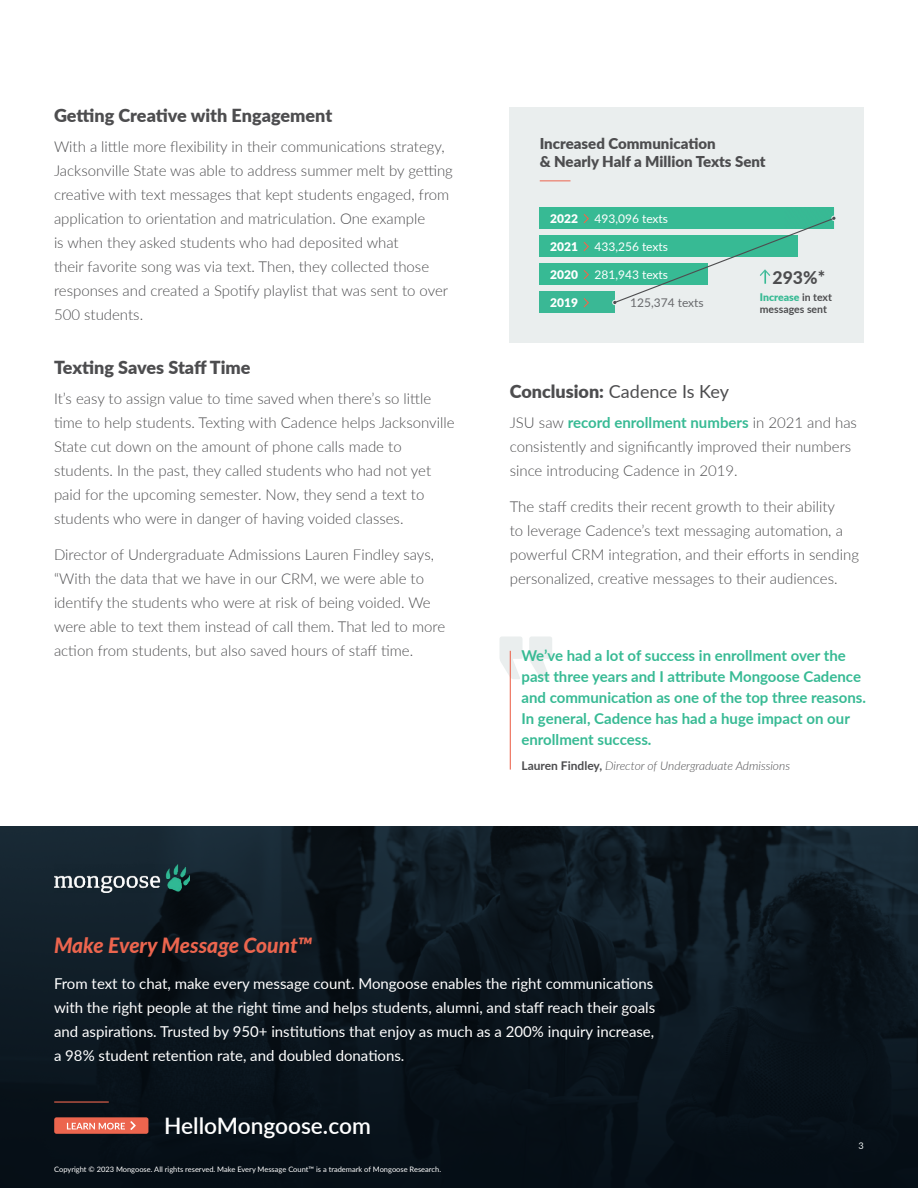
<style>
.page{position:relative;width:918px;height:1188px;background:#fff}
.page>*{position:absolute;margin:0;border:0;box-sizing:border-box;transform-origin:0 0}
.t1{font:600 22.65px "Lato";color:#fff}
.t2{font:italic 800 21px "Lato";color:#ec654e}
.t3{font:900 18px "Lato";color:#4d4d4f}
.t4{font:18px "Lato";color:#4d4d4f}
.t5{font:800 17.55px "Lato";color:#4d4d4f}
.t6{font:300 15px/24px "Lato";color:#4d4d4f}
.t7{font:15px/24px "Lato";color:#fff}
.t8{font:700 15px/21px "Lato";color:#37ba94}
.t9{font:900 15px/18px "Lato";color:#4d4d4f}
.t10{font:italic 300 12px "Lato";color:#4d4d4f}
.t11{font:12px "Lato";color:#fff}
.t12{font:900 12px "Lato";color:#fff}
.t13{font:12px "Lato";color:#696a6d}
.t14{font:700 10.5px/12px "Lato";color:#4d4d4f}
.t15{font:9.15px "Lato";color:#eaeeee}
.t16{font:7.5px "Lato";color:#fff}
.s1{font-weight:900;color:#37ba94}
.s2{font-weight:900}
.s3{font-weight:700;color:#37ba94}
.s4{font-weight:700;font-style:normal}
</style>
<div class="page">
<svg style="left:0;top:826px;width:918px;height:362px;background:#0b161e"></svg>
<img style="left:54px;top:864px;width:135px;height:29px">
<div style="left:510px;top:107px;width:354px;height:236px;background:#eaeeee"></div>
<hr style="left:540px;top:180px;width:31px;height:1px;background:#ec654e">
<svg style="left:500px;top:636px;width:23px;height:43px"></svg>
<svg style="left:529px;top:636px;width:23px;height:43px"></svg>
<hr style="left:510px;top:651px;width:1px;height:119px;background:#ec654e">
<hr style="left:54px;top:1101px;width:55px;height:2px;background:#ec654e">
<div style="left:540px;top:292px;width:75px;height:21px;background:#3ab895"></div>
<div style="left:540px;top:264px;width:168px;height:21px;background:#37ba94"></div>
<div style="left:540px;top:236px;width:258px;height:21px;background:#37ba94"></div>
<div style="left:540px;top:208px;width:294px;height:21px;background:#37ba94"></div>
<svg style="left:584px;top:214px;width:5px;height:9px"></svg>
<svg style="left:584px;top:242px;width:5px;height:9px"></svg>
<svg style="left:584px;top:270px;width:5px;height:9px"></svg>
<svg style="left:584px;top:298px;width:5px;height:9px"></svg>
<svg style="left:612px;top:215px;width:224px;height:90px"></svg>
<div style="left:54px;top:1117px;width:94px;height:17px;background:#ec654e;border-radius:2px"></div>
<svg style="left:67px;top:1121px;width:69px;height:9px"></svg>
<p class="t3" style="left:54px;top:102px;width:280px">Getting Creative with Engagement</p>
<p class="t6" style="left:54px;top:134px;width:400px">With a little more flexibility in their communications strategy, Jacksonville State was able to address summer melt by getting creative with text messages that kept students engaged, from application to orientation and matriculation. One example<br>is when they asked students who had deposited what<br>their favorite song was via text. Then, they collected those responses and created a Spotify playlist that was sent to over 500 students.</p>
<p class="t3" style="left:54px;top:354px;width:198px">Texting Saves Staff Time</p>
<p class="t6" style="left:54px;top:386px;width:402px">It’s easy to assign value to time saved when there’s so little time to help students. Texting with Cadence helps Jacksonville State cut down on the amount of phone calls made to students. In the past, they called students who had not yet paid for the upcoming semester. Now, they send a text to students who were in danger of having voided classes.</p>
<p class="t6" style="left:54px;top:542px;width:393px">Director of Undergraduate Admissions Lauren Findley says, “With the data that we have in our CRM, we were able to identify the students who were at risk of being voided. We were able to text them instead of call them. That led to more action from students, but also saved hours of staff time.</p>
<p class="t9" style="left:540px;top:134px;width:227px">Increased Communication<br>&amp; Nearly Half a Million Texts Sent</p>
<p class="t12" style="left:550px;top:214px;width:29px">2022</p>
<p class="t11" style="left:595px;top:214px;width:75px">493,096 texts</p>
<p class="t12" style="left:550px;top:242px;width:29px">2021</p>
<p class="t11" style="left:594px;top:242px;width:75px">433,256 texts</p>
<p class="t12" style="left:550px;top:270px;width:29px">2020</p>
<p class="t11" style="left:595px;top:270px;width:75px">281,943 texts</p>
<p class="t12" style="left:550px;top:298px;width:29px">2019</p>
<p class="t13" style="left:630px;top:298px;width:75px">125,374 texts</p>
<p class="t5" style="left:773px;top:267px;width:54px">293%*</p>
<p class="t14" style="left:760px;top:292px;width:74px"><span class="s1">Increase</span> in text messages sent</p>
<p class="t4" style="left:510px;top:384px;width:221px"><span class="s2">Conclusion:</span> Cadence Is Key</p>
<p class="t6" style="left:510px;top:410px;width:349px">JSU saw <span class="s3">record enrollment numbers</span> in 2021 and has consistently and significantly improved their numbers since introducing Cadence in 2019.</p>
<p class="t6" style="left:510px;top:494px;width:351px">The staff credits their recent growth to their ability<br>to leverage Cadence’s text messaging automation, a powerful CRM integration, and their efforts in sending personalized, creative messages to their audiences.</p>
<p class="t8" style="left:521px;top:645px;width:346px">We’ve had a lot of success in enrollment over the past three years and I attribute Mongoose Cadence and communication as one of the top three reasons.<br>In general, Cadence has had a huge impact on our enrollment success.</p>
<p class="t10" style="left:521px;top:757px;width:270px"><span class="s4">Lauren Findley,</span> Director of Undergraduate Admissions</p>
<h2 class="t2" style="left:54px;top:938px;width:260px">Make Every Message Count™</h2>
<p class="t7" style="left:54px;top:971px;width:603px">From text to chat, make every message count. Mongoose enables the right communications with the right people at the right time and helps students, alumni, and staff reach their goals and aspirations. Trusted by 950+ institutions that enjoy as much as a 200% inquiry increase, a 98% student retention rate, and doubled donations.</p>
<h1 class="t1" style="left:164px;top:1117px;width:208px">HelloMongoose.com</h1>
<p class="t16" style="left:54px;top:1166px;width:388px">Copyright © 2023 Mongoose. All rights reserved. Make Every Message Count™ is a trademark of Mongoose Research.</p>
<p class="t15" style="left:858px;top:1142px;width:7px">3</p>
</div>
